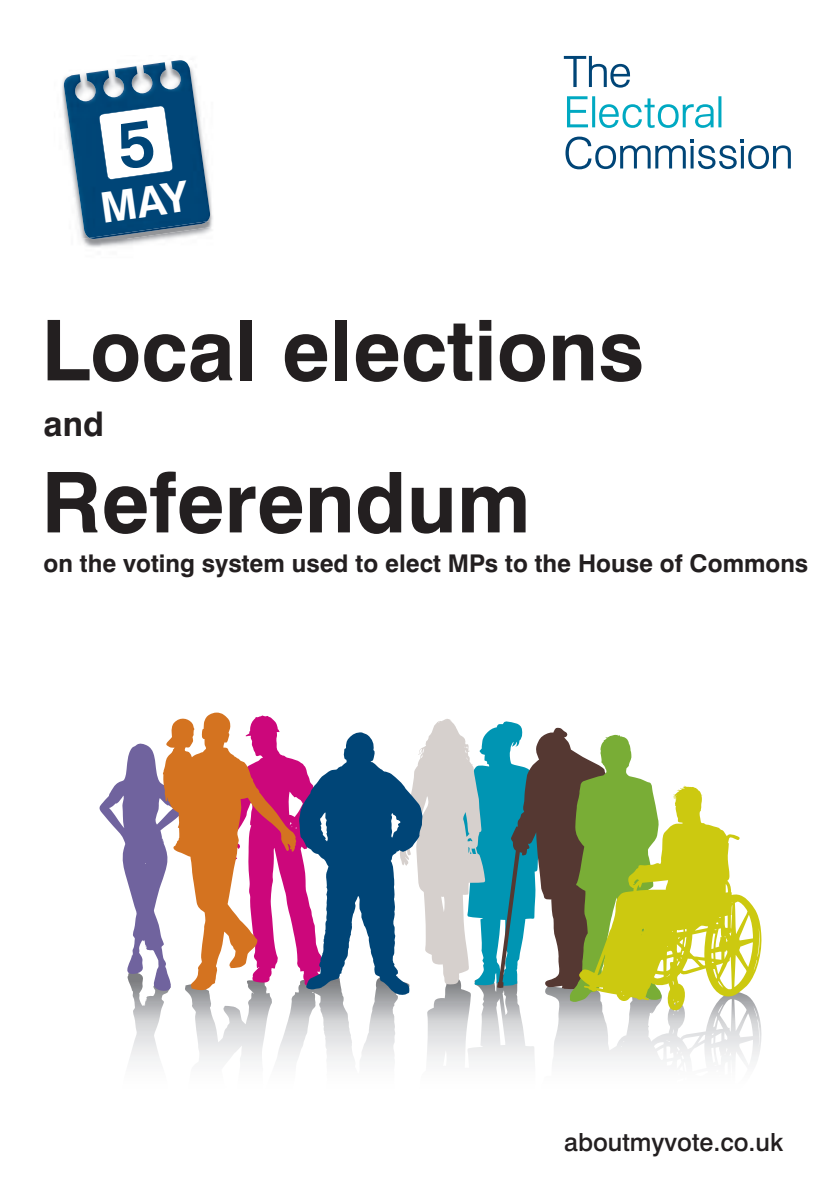
<style>
.page{position:relative;width:840px;height:1191px;background:#fff}
.page>*{position:absolute;margin:0;border:0;box-sizing:border-box;transform-origin:0 0}
.t1{font:700 84px "Swiss 721 BT";color:#231f20}
.t2{font:700 34px "Swiss 721 BT";color:#231f20}
.t3{font:500 25px "Swiss 721 BT";color:#231f20}
.t4{font:700 24.4px "Swiss 721 BT";color:#231f20}
</style>
<div class="page">
<svg style="left:567px;top:96px;width:154px;height:32px"></svg>
<svg style="left:565px;top:137px;width:225px;height:32px"></svg>
<svg style="left:563px;top:56px;width:66px;height:32px"></svg>
<svg style="left:99px;top:712px;width:563px;height:350px"></svg>
<svg style="left:578px;top:785px;width:183px;height:226px"></svg>
<img style="left:62px;top:79px;width:151px;height:169px">
<img style="left:89px;top:238px;width:118px;height:1px">
<img style="left:64px;top:60px;width:146px;height:178px">
<svg style="left:99px;top:105px;width:91px;height:117px"></svg>
<h1 class="t1" style="left:41px;top:299px;width:604px">Local elections</h1>
<h2 class="t2" style="left:44px;top:403px;width:62px">and</h2>
<h1 class="t1" style="left:41px;top:451px;width:490px">Referendum</h1>
<p class="t4" style="left:44px;top:549px;width:765px">on the voting system used to elect MPs to the House of Commons</p>
<p class="t3" style="left:564px;top:1127px;width:221px">aboutmyvote.co.uk</p>
</div>
